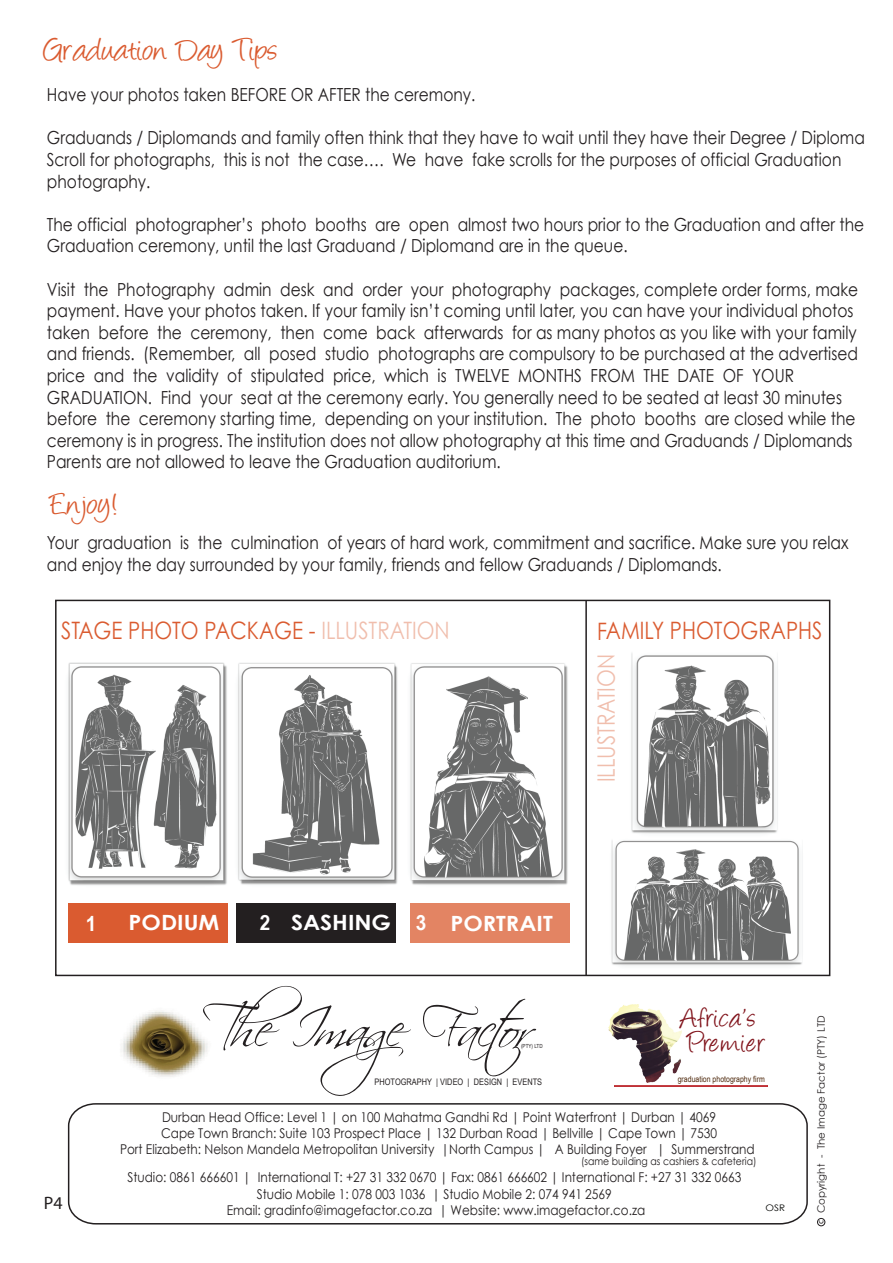
<style>
.page{position:relative;width:893px;height:1263px;background:#fff}
.page>*{position:absolute;margin:0;border:0;box-sizing:border-box;transform-origin:0 0}
.t1{font:53.85px "Scriptina";letter-spacing:-.2em;color:#231f20}
.t2{font:36px "Angelina";color:#da5b30;scale:1.05 1}
.t3{font:31.5px/24.3px "Angelina";letter-spacing:.03em;color:#81141c}
.t4{font:24px "Century Gothic";color:#da5b30;scale:.86 1}
.t5{font:24px "Century Gothic";color:rgb(218 91 48/.4);scale:.86 1}
.t6{font:700 21px "Century Gothic";color:#fff;scale:1.1 1}
.t7{font:700 21px "Arial Narrow";color:#fff;scale:1.1 1}
.t8{font:18px/21.6px "Century Gothic";color:#231f20;scale:.86 1}
.t9{font:18px "Myriad Pro";color:#231f20}
.t10{font:13.5px/16.2px "Century Gothic";color:#231f20;text-align:center;scale:.89 1}
.t11{font:10.5px "Century Gothic";color:#231f20;scale:.89 1}
.t12{font:10.2px "Century Gothic";color:#231f20}
.t13{font:9px "Arial Narrow";letter-spacing:.005em;color:#231f20}
.t14{font:9px "Century Gothic";color:#040503;scale:1.1 1}
.t15{font:9px "Myriad Pro";color:#231f20}
.t16{font:8.55px "Arial Narrow";color:#502b0f}
.t17{font:5.55px "Arial Narrow";color:#231f20}
.s1{color:rgb(218 91 48/.4)}
.s2{font-family:"Arial Narrow"}
</style>
<div class="page">
<svg style="left:67px;top:1103px;width:741px;height:122px"></svg>
<img style="left:121px;top:1010px;width:87px;height:67px">
<div style="left:817px;top:1218px;width:8px;height:8px;border:1px solid #231f20;border-radius:50%"></div>
<img style="left:608px;top:1004px;width:74px;height:79px">
<img style="left:615px;top:1086px;width:152px;height:1px">
<img style="left:68px;top:663px;width:159px;height:222px">
<img style="left:238px;top:663px;width:160px;height:222px">
<img style="left:410px;top:663px;width:158px;height:222px">
<img style="left:611px;top:840px;width:192px;height:126px">
<img style="left:631px;top:653px;width:147px;height:181px">
<div style="left:68px;top:903px;width:160px;height:39px;background:#da5b30"></div>
<div style="left:237px;top:903px;width:159px;height:39px;background:#231f20"></div>
<div style="left:410px;top:903px;width:159px;height:39px;background:#e38463"></div>
<hr style="left:585px;top:600px;width:2px;height:375px;background:#231f20">
<div style="left:55px;top:600px;width:775px;height:376px;border:2px solid #231f20"></div>
<h2 class="t2" style="left:44px;top:35px;width:224px">Graduation Day Tips</h2>
<p class="t8" style="left:47px;top:84px;width:500px">Have your photos taken BEFORE OR AFTER the ceremony.</p>
<p class="t8" style="left:47px;top:127px;width:953px">Graduands / Diplomands and family often think that they have to wait until they have their Degree / Diploma<br>Scroll for photographs, this is not the case…. We have fake scrolls for the purposes of official Graduation photography.</p>
<p class="t8" style="left:47px;top:213px;width:952px">The official photographer’s photo booths are open almost two hours prior to the Graduation and after the<br>Graduation ceremony, until the last Graduand / Diplomand are in the queue.</p>
<p class="t8" style="left:47px;top:278px;width:945px">Visit the Photography admin desk and order your photography packages, complete order forms, make payment. Have your photos taken. If your family isn’t coming until later, you can have your individual photos taken before the ceremony, then come back afterwards for as many photos as you like with your family and friends. (Remember, all posed studio photographs are compulsory to be purchased at the advertised price and the validity of stipulated price, which is TWELVE MONTHS FROM THE DATE OF YOUR GRADUATION. Find your seat at the ceremony early. You generally need to be seated at least 30 minutes before the ceremony starting time, depending on your institution. The photo booths are closed while the ceremony is in progress. The institution does not allow photography at this time and Graduands / Diplomands Parents are not allowed to leave the Graduation auditorium.</p>
<h2 class="t2" style="left:50px;top:488px;width:67px">Enjoy!</h2>
<p class="t8" style="left:47px;top:532px;width:934px">Your graduation is the culmination of years of hard work, commitment and sacrifice. Make sure you relax and enjoy the day surrounded by your family, friends and fellow Graduands / Diplomands.</p>
<h3 class="t4" style="left:61px;top:616px;width:453px">STAGE PHOTO PACKAGE - <span class="s1">ILLUSTRATION</span></h3>
<h3 class="t4" style="left:597px;top:616px;width:264px">FAMILY PHOTOGRAPHS</h3>
<h3 class="t5" style="left:592px;top:782px;width:151px;rotate:-90deg">ILLUSTRATION</h3>
<p class="t7" style="left:86px;top:908px;width:11px">1</p>
<p class="t6" style="left:129px;top:909px;width:84px">PODIUM</p>
<p class="t6" style="left:260px;top:910px;width:268px"><span class="s2">2</span> SASHING <span class="s2">3</span> PORTRAIT</p>
<h1 class="t1" style="left:201px;top:996px;width:331px">The Image Fa cto r</h1>
<p class="t17" style="left:521px;top:1042px;width:23px">(PTY) LTD</p>
<p class="t13" style="left:374px;top:1075px;width:169px">PHOTOGRAPHY | VIDEO | DESIGN | EVENTS</p>
<h3 class="t3" style="left:680px;top:1009px;width:87px">Africa’s<br>Premier</h3>
<p class="t16" style="left:678px;top:1073px;width:89px">graduation photography firm</p>
<p class="t10" style="left:120px;top:1109px;width:715px">Durban Head Office: Level 1 | on 100 Mahatma Gandhi Rd | Point Waterfront | Durban | 4069<br>Cape Town Branch: Suite 103 Prospect Place | 132 Durban Road | Bellville | Cape Town | 7530<br>Port Elizabeth: Nelson Mandela Metropolitan University |North Campus | A Building Foyer | Summerstrand</p>
<p class="t11" style="left:581px;top:1154px;width:199px">(same building as cashiers &amp; cafeteria)</p>
<p class="t10" style="left:127px;top:1169px;width:691px">Studio: 0861 666601 | International T: +27 31 332 0670 | Fax: 0861 666602 | International F: +27 31 332 0663<br>Studio Mobile 1: 078 003 1036 | Studio Mobile 2: 074 941 2569<br>Email: gradinfo@imagefactor.co.za | Website: www.imagefactor.co.za</p>
<p class="t9" style="left:44px;top:1192px;width:20px">P4</p>
<p class="t14" style="left:766px;top:1203px;width:19px">OSR</p>
<p class="t12" style="left:815px;top:1213px;width:200px;rotate:-90deg">Copyright - The Image Factor (PTY) LTD</p>
<p class="t15" style="left:815px;top:1224px;width:6px;rotate:-90deg">c</p>
</div>
